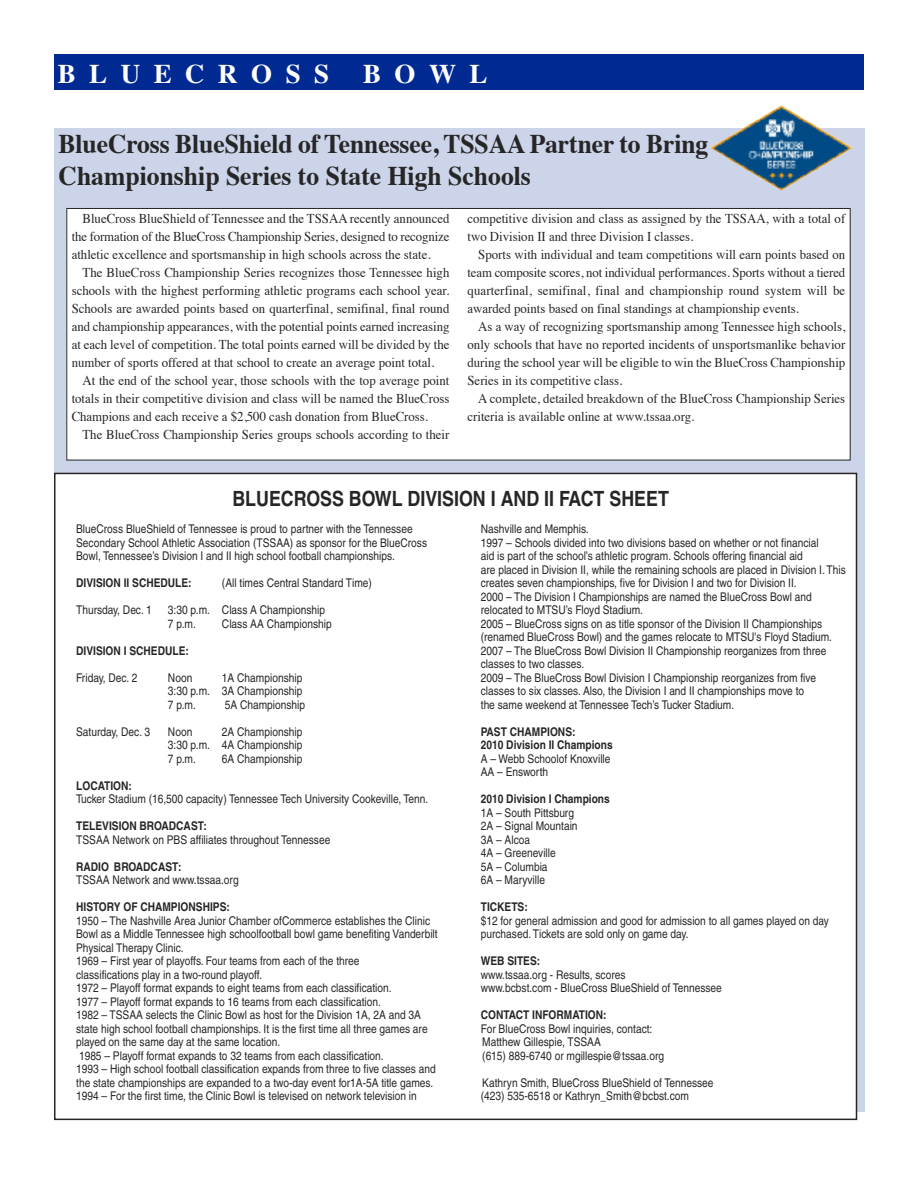
<style>
.page{position:relative;width:918px;height:1188px;background:#fff}
.page>*{position:absolute;margin:0;border:0;box-sizing:border-box;transform-origin:0 0}
.t1{font:700 27px/31.5px "Times";letter-spacing:-.005em;color:#272627;scale:.95 1}
.t2{font:700 27px "Times";letter-spacing:.5em;color:#fff}
.t3{font:700 21px "Helvetica";color:#272627;scale:.85 1}
.t4{font:13.5px/18px "Times";color:#272627;text-align:justify;scale:.95 1}
.t5{font:12px/13.5px "Helvetica";color:#272627;scale:.85 1}
.t6{font:700 12px/13.5px "Helvetica";color:#272627;scale:.85 1}
</style>
<div class="page">
<div style="left:54px;top:54px;width:810px;height:36px;background:#002a92"></div>
<div style="left:54px;top:128px;width:810px;height:983px;background:#ccd4e9"></div>
<div style="left:67px;top:208px;width:783px;height:252px;background:#fff"></div>
<div style="left:66px;top:208px;width:785px;height:252px;border:1px solid #272627"></div>
<img style="left:710px;top:105px;width:143px;height:85px">
<div style="left:55px;top:473px;width:801px;height:646px;background:#fff"></div>
<h1 class="t2" style="left:58px;top:63px;width:273px">BLUECROSS</h1>
<h1 class="t2" style="left:363px;top:63px;width:126px">BOWL</h1>
<h1 class="t1" style="left:59px;top:130px;width:686px">BlueCross BlueShield of Tennessee, TSSAA Partner to Bring<br>Championship Series to State High Schools</h1>
<p class="t4" style="left:72px;top:211px;width:399px;text-indent:11px">BlueCross BlueShield of Tennessee and the TSSAA recently announced the formation of the BlueCross Championship Series, designed to recognize athletic excellence and sportsmanship in high schools across the state.</p>
<p class="t4" style="left:72px;top:265px;width:399px;text-indent:11px">The BlueCross Championship Series recognizes those Tennessee high schools with the highest performing athletic programs each school year.<br>Schools are awarded points based on quarterfinal, semifinal, final round and championship appearances, with the potential points earned increasing at each level of competition. The total points earned will be divided by the number of sports offered at that school to create an average point total.</p>
<p class="t4" style="left:72px;top:373px;width:399px;text-indent:11px">At the end of the school year, those schools with the top average point totals in their competitive division and class will be named the BlueCross Champions and each receive a $2,500 cash donation from BlueCross.</p>
<p class="t4" style="left:82px;top:427px;width:388px">The BlueCross Championship Series groups schools according to their</p>
<p class="t4" style="left:468px;top:211px;width:399px">competitive division and class as assigned by the TSSAA, with a total of two Division II and three Division I classes.</p>
<p class="t4" style="left:468px;top:247px;width:399px;text-indent:11px">Sports with individual and team competitions will earn points based on team composite scores, not individual performances. Sports without a tiered quarterfinal, semifinal, final and championship round system will be awarded points based on final standings at championship events.</p>
<p class="t4" style="left:468px;top:319px;width:399px;text-indent:11px">As a way of recognizing sportsmanship among Tennessee high schools, only schools that have no reported incidents of unsportsmanlike behavior during the school year will be eligible to win the BlueCross Championship Series in its competitive class.</p>
<p class="t4" style="left:468px;top:391px;width:399px;text-indent:11px">A complete, detailed breakdown of the BlueCross Championship Series criteria is available online at www.tssaa.org.</p>
<h2 class="t3" style="left:232px;top:490px;width:515px">BLUECROSS BOWL DIVISION I AND II FACT SHEET</h2>
<p class="t5" style="left:76px;top:523px;width:414px">BlueCross BlueShield of Tennessee is proud to partner with the Tennessee<br>Secondary School Athletic Association (TSSAA) as sponsor for the BlueCross<br>Bowl, Tennessee’s Division I and II high school football championships.</p>
<p class="t6" style="left:76px;top:577px;width:137px">DIVISION II SCHEDULE:</p>
<p class="t5" style="left:222px;top:577px;width:178px">(All times Central Standard Time)</p>
<p class="t5" style="left:76px;top:604px;width:90px">Thursday, Dec. 1</p>
<p class="t5" style="left:168px;top:604px;width:186px">3:30 p.m. Class A Championship<br>7 p.m.</p>
<p class="t5" style="left:222px;top:618px;width:131px">Class AA Championship</p>
<p class="t6" style="left:76px;top:645px;width:134px">DIVISION I SCHEDULE:</p>
<p class="t5" style="left:76px;top:672px;width:73px">Friday, Dec. 2</p>
<p class="t5" style="left:168px;top:672px;width:30px">Noon</p>
<p class="t5" style="left:168px;top:672px;width:160px;text-align:justify;text-indent:54px">1A Championship 3:30 p.m. 3A Championship 7 p.m.</p>
<p class="t5" style="left:225px;top:699px;width:96px">5A Championship</p>
<p class="t5" style="left:76px;top:726px;width:88px">Saturday, Dec. 3</p>
<p class="t5" style="left:168px;top:726px;width:30px">Noon</p>
<p class="t5" style="left:168px;top:726px;width:160px;text-align:justify;text-indent:54px">2A Championship 3:30 p.m. 4A Championship 7 p.m.</p>
<p class="t5" style="left:222px;top:753px;width:96px">6A Championship</p>
<p class="t6" style="left:76px;top:780px;width:67px">LOCATION:</p>
<p class="t5" style="left:76px;top:793px;width:416px">Tucker Stadium (16,500 capacity) Tennessee Tech University Cookeville, Tenn.</p>
<p class="t6" style="left:76px;top:820px;width:155px">TELEVISION BROADCAST:</p>
<p class="t5" style="left:76px;top:834px;width:301px">TSSAA Network on PBS affiliates throughout Tennessee</p>
<p class="t6" style="left:76px;top:861px;width:125px">RADIO BROADCAST:</p>
<p class="t5" style="left:76px;top:874px;width:193px">TSSAA Network and www.tssaa.org</p>
<p class="t6" style="left:76px;top:901px;width:182px">HISTORY OF CHAMPIONSHIPS:</p>
<p class="t5" style="left:76px;top:915px;width:427px">1950 – The Nashville Area Junior Chamber ofCommerce establishes the Clinic Bowl as a Middle Tennessee high schoolfootball bowl game benefiting Vanderbilt Physical Therapy Clinic.<br>1969 – First year of playoffs. Four teams from each of the three<br>classifications play in a two-round playoff.<br>1972 – Playoff format expands to eight teams from each classification.<br>1977 – Playoff format expands to 16 teams from each classification.<br>1982 – TSSAA selects the Clinic Bowl as host for the Division 1A, 2A and 3A state high school football championships. It is the first time all three games are played on the same day at the same location.<br>1985 – Playoff format expands to 32 teams from each classification.<br>1993 – High school football classification expands from three to five classes and the state championships are expanded to a two-day event for1A-5A title games.<br>1994 – For the first time, the Clinic Bowl is televised on network television in</p>
<p class="t5" style="left:481px;top:523px;width:431px">Nashville and Memphis.<br>1997 – Schools divided into two divisions based on whether or not financial<br>aid is part of the school’s athletic program. Schools offering financial aid<br>are placed in Division II, while the remaining schools are placed in Division I. This creates seven championships, five for Division I and two for Division II.<br>2000 – The Division I Championships are named the BlueCross Bowl and relocated to MTSU’s Floyd Stadium.<br>2005 – BlueCross signs on as title sponsor of the Division II Championships (renamed BlueCross Bowl) and the games relocate to MTSU's Floyd Stadium.<br>2007 – The BlueCross Bowl Division II Championship reorganizes from three classes to two classes.<br>2009 – The BlueCross Bowl Division I Championship reorganizes from five classes to six classes. Also, the Division I and II championships move to<br>the same weekend at Tennessee Tech’s Tucker Stadium.</p>
<p class="t6" style="left:481px;top:726px;width:157px">PAST CHAMPIONS:<br>2010 Division II Champions</p>
<p class="t5" style="left:481px;top:753px;width:154px">A – Webb Schoolof Knoxville<br>AA – Ensworth</p>
<p class="t6" style="left:481px;top:793px;width:153px">2010 Division I Champions</p>
<p class="t5" style="left:481px;top:807px;width:115px">1A – South Pittsburg<br>2A – Signal Mountain<br>3A – Alcoa<br>4A – Greeneville<br>5A – Columbia<br>6A – Maryville</p>
<p class="t6" style="left:481px;top:901px;width:57px">TICKETS:</p>
<p class="t5" style="left:481px;top:915px;width:411px">$12 for general admission and good for admission to all games played on day purchased. Tickets are sold only on game day.</p>
<p class="t6" style="left:481px;top:955px;width:71px">WEB SITES:</p>
<p class="t5" style="left:481px;top:969px;width:285px">www.tssaa.org - Results, scores<br>www.bcbst.com - BlueCross BlueShield of Tennessee</p>
<p class="t6" style="left:481px;top:1009px;width:149px">CONTACT INFORMATION:</p>
<p class="t5" style="left:481px;top:1023px;width:217px">For BlueCross Bowl inquiries, contact:<br>Matthew Gillespie, TSSAA<br>(615) 889-6740 or mgillespie@tssaa.org</p>
<p class="t5" style="left:481px;top:1077px;width:275px">Kathryn Smith, BlueCross BlueShield of Tennessee (423) 535-6518 or Kathryn_Smith@bcbst.com</p>
</div>
